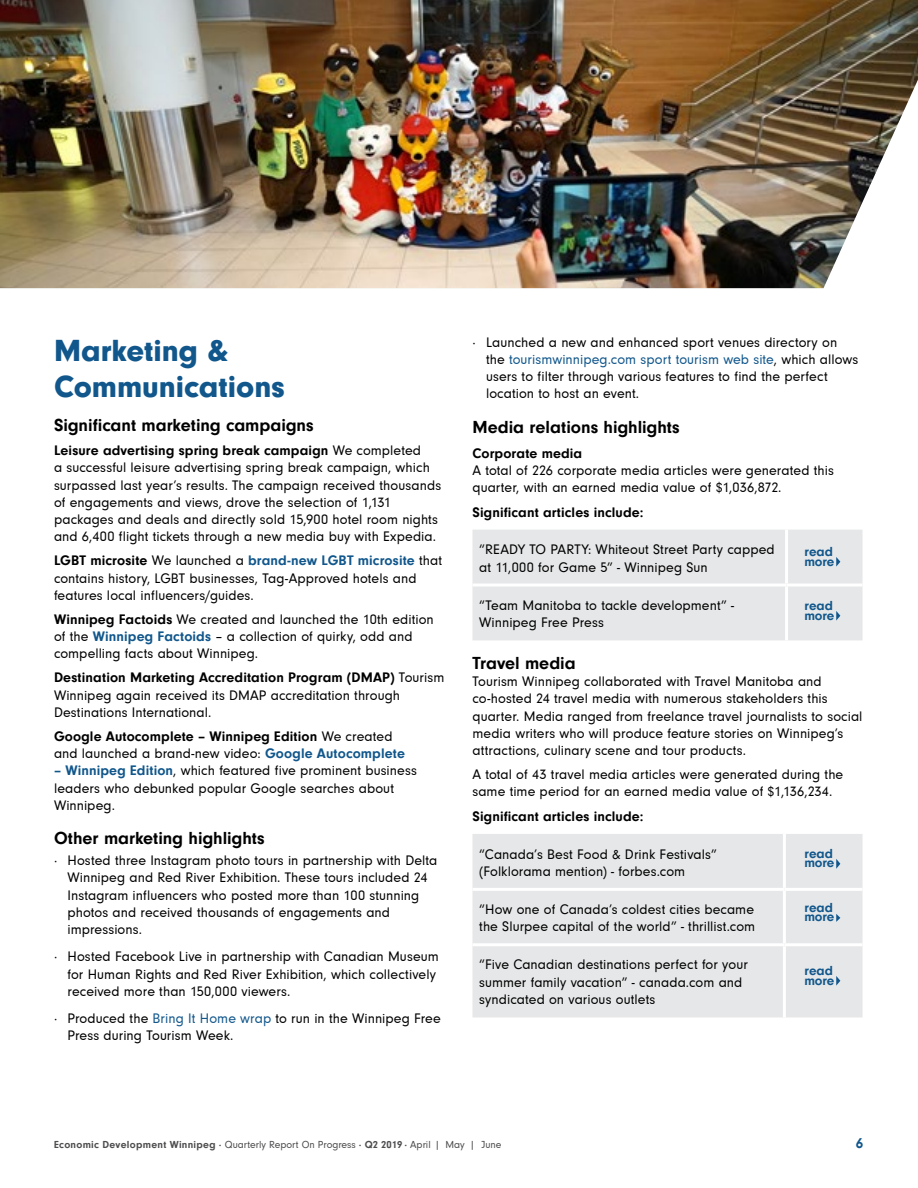
<style>
.page{position:relative;width:918px;height:1188px;background:#fff}
.page>*{position:absolute;margin:0;border:0;box-sizing:border-box;transform-origin:0 0}
.t1{font:900 31.5px/36px "Neuzeit Gro";letter-spacing:-.005em;color:#11578c}
.t2{font:700 18px "Neuzeit Gro";color:#000}
.t3{font:700 15px "Neuzeit Gro";color:#11578c}
.t4{font:14.25px/17.2px "Neuzeit Gro";letter-spacing:.005em;color:#000}
.t5{font:700 14.25px "Neuzeit Gro";letter-spacing:.01em;color:#000}
.t6{font:700 13.5px "Neuzeit Gro";letter-spacing:-.01em;color:#11578c}
.t7{font:10.5px "Neuzeit Gro";color:#4d4d4f}
.s1{font-weight:700}
.s2{font-weight:700;color:#11578c}
.s3{color:#11578c}
</style>
<div class="page">
<img style="left:0;top:0;width:918px;height:288px">
<div style="left:472px;top:834px;width:390px;height:183px;background:#e6e7e8"></div>
<hr style="left:783px;top:834px;width:3px;height:54px;background:#fff">
<hr style="left:472px;top:888px;width:312px;height:3px;background:#fff">
<hr style="left:784px;top:888px;width:79px;height:3px;background:#fff">
<hr style="left:783px;top:891px;width:3px;height:52px;background:#fff">
<hr style="left:472px;top:943px;width:312px;height:3px;background:#fff">
<hr style="left:784px;top:943px;width:79px;height:3px;background:#fff">
<hr style="left:783px;top:946px;width:3px;height:71px;background:#fff">
<svg style="left:836px;top:859px;width:4px;height:10px"></svg>
<div style="left:472px;top:530px;width:390px;height:110px;background:#e6e7e8"></div>
<svg style="left:836px;top:914px;width:4px;height:8px"></svg>
<svg style="left:836px;top:976px;width:4px;height:10px"></svg>
<h1 class="t1" style="left:54px;top:332px;width:232px">Marketing &amp;<br>Communications</h1>
<p class="t2" style="left:54px;top:415px;width:261px">Significant marketing campaigns</p>
<p class="t4" style="left:54px;top:442px;width:389px"><span class="s1">Leisure advertising spring break campaign</span> We completed<br>a successful leisure advertising spring break campaign, which surpassed last year’s results. The campaign received thousands of engagements and views, drove the selection of 1,131 packages and deals and directly sold 15,900 hotel room nights and 6,400 flight tickets through a new media buy with Expedia.</p>
<p class="t4" style="left:54px;top:552px;width:390px"><span class="s1">LGBT microsite</span> We launched a <span class="s2">brand-new LGBT microsite</span> that contains history, LGBT businesses, Tag-Approved hotels and features local influencers/guides.</p>
<p class="t4" style="left:54px;top:611px;width:381px"><span class="s1">Winnipeg Factoids</span> We created and launched the 10th edition of the <span class="s2">Winnipeg Factoids</span> – a collection of quirky, odd and compelling facts about Winnipeg.</p>
<p class="t4" style="left:54px;top:669px;width:392px"><span class="s1">Destination Marketing Accreditation Program (DMAP)</span> Tourism<br>Winnipeg again received its DMAP accreditation through<br>Destinations International.</p>
<p class="t4" style="left:54px;top:728px;width:353px"><span class="s1">Google Autocomplete – Winnipeg Edition</span> We created and launched a brand-new video: <span class="s2">Google Autocomplete</span></p>
<p class="t4" style="left:54px;top:762px;width:364px"><span class="s2">– Winnipeg Edition</span>, which featured five prominent business leaders who debunked popular Google searches about<br>Winnipeg.</p>
<p class="t2" style="left:54px;top:828px;width:212px">Other marketing highlights</p>
<p class="t4" style="left:68px;top:852px;width:372px;text-indent:-13px">∙ Hosted three Instagram photo tours in partnership with Delta Winnipeg and Red River Exhibition. These tours included 24<br>Instagram influencers who posted more than 100 stunning photos and received thousands of engagements and impressions.</p>
<p class="t4" style="left:68px;top:948px;width:373px;text-indent:-13px">∙ Hosted Facebook Live in partnership with Canadian Museum for Human Rights and Red River Exhibition, which collectively received more than 150,000 viewers.</p>
<p class="t4" style="left:68px;top:1010px;width:375px;text-indent:-13px">∙ Produced the <span class="s3">Bring It Home wrap</span> to run in the Winnipeg Free<br>Press during Tourism Week.</p>
<p class="t4" style="left:486px;top:334px;width:374px;text-indent:-13px">∙ Launched a new and enhanced sport venues directory on the <span class="s3">tourismwinnipeg.com sport tourism web site</span>, which allows users to filter through various features to find the perfect location to host an event.</p>
<p class="t2" style="left:472px;top:417px;width:209px">Media relations highlights</p>
<p class="t5" style="left:472px;top:445px;width:111px">Corporate media</p>
<p class="t4" style="left:472px;top:462px;width:363px">A total of 226 corporate media articles were generated this quarter, with an earned media value of $1,036,872.</p>
<p class="t5" style="left:472px;top:504px;width:172px">Significant articles include:</p>
<p class="t4" style="left:479px;top:541px;width:297px">“READY TO PARTY: Whiteout Street Party capped at 11,000 for Game 5” - Winnipeg Sun</p>
<p class="t4" style="left:479px;top:597px;width:256px">“Team Manitoba to tackle development” -<br>Winnipeg Free Press</p>
<p class="t2" style="left:472px;top:653px;width:105px">Travel media</p>
<p class="t4" style="left:472px;top:673px;width:392px">Tourism Winnipeg collaborated with Travel Manitoba and co-hosted 24 travel media with numerous stakeholders this quarter. Media ranged from freelance travel journalists to social media writers who will produce feature stories on Winnipeg’s attractions, culinary scene and tour products.</p>
<p class="t4" style="left:472px;top:766px;width:372px">A total of 43 travel media articles were generated during the same time period for an earned media value of $1,136,234.</p>
<p class="t5" style="left:472px;top:809px;width:172px">Significant articles include:</p>
<p class="t4" style="left:479px;top:846px;width:239px">“Canada’s Best Food &amp; Drink Festivals” (Folklorama mention) - forbes.com</p>
<p class="t4" style="left:479px;top:901px;width:278px">“How one of Canada’s coldest cities became the Slurpee capital of the world” - thrillist.com</p>
<p class="t4" style="left:479px;top:956px;width:270px">“Five Canadian destinations perfect for your summer family vacation” - canada.com and syndicated on various outlets</p>
<p class="t6" style="left:805px;top:544px;width:30px">read</p>
<p class="t6" style="left:805px;top:554px;width:31px">more</p>
<p class="t6" style="left:805px;top:598px;width:30px">read</p>
<p class="t6" style="left:805px;top:608px;width:31px">more</p>
<p class="t6" style="left:805px;top:846px;width:30px">read</p>
<p class="t6" style="left:805px;top:855px;width:31px">more</p>
<p class="t6" style="left:805px;top:900px;width:30px">read</p>
<p class="t6" style="left:805px;top:909px;width:31px">more</p>
<p class="t6" style="left:805px;top:963px;width:30px">read</p>
<p class="t6" style="left:805px;top:973px;width:31px">more</p>
<p class="t7" style="left:54px;top:1139px;width:449px"><span class="s1">Economic Development Winnipeg ·</span> Quarterly Report On Progress <span class="s1">· Q2 2019 ·</span> April | May | June</p>
<p class="t3" style="left:856px;top:1134px;width:9px">6</p>
</div>
